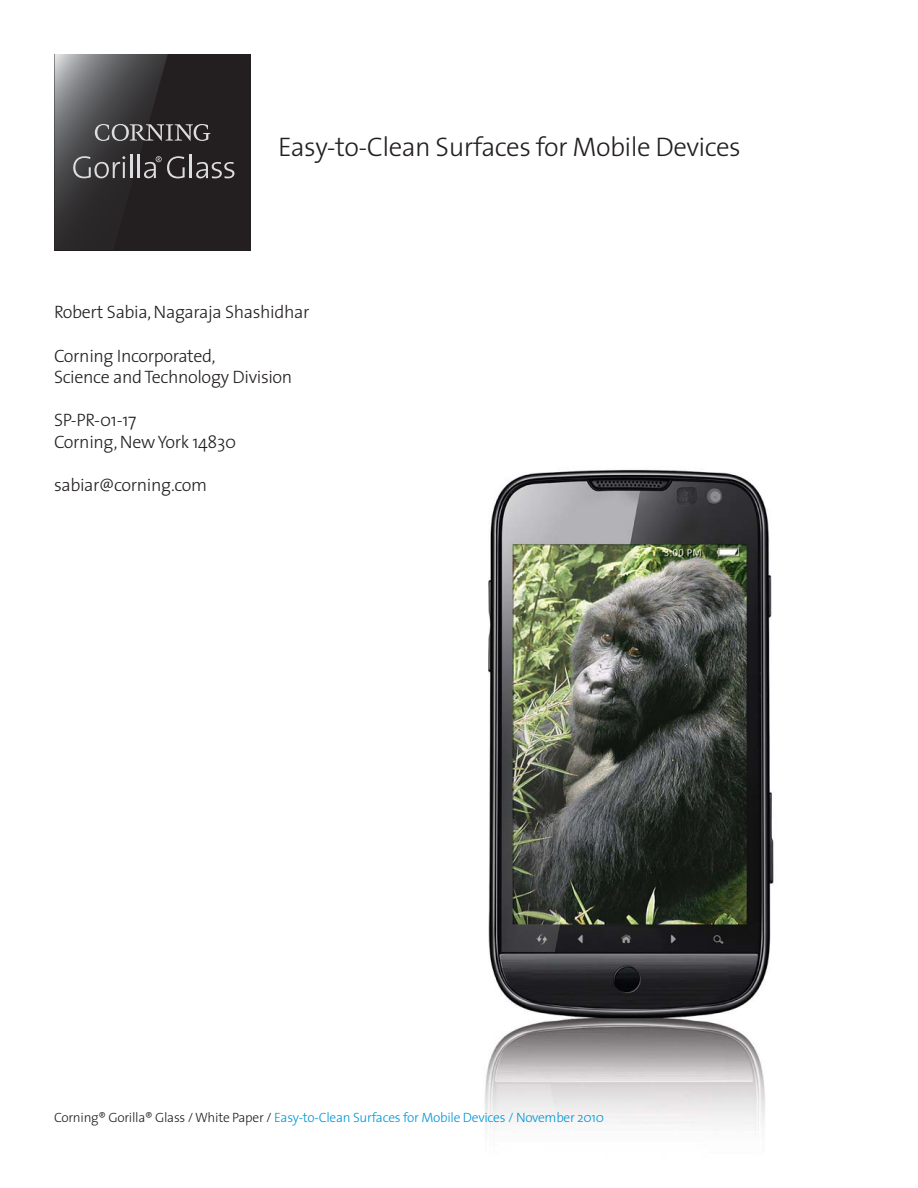
<style>
.page{position:relative;width:918px;height:1188px;background:#fff}
.page>*{position:absolute;margin:0;border:0;box-sizing:border-box;transform-origin:0 0}
.t1{font:300 27px "The Sans";letter-spacing:-.02em;color:#231f20}
.t2{font:300 18px/21.6px "The Sans";letter-spacing:-.02em;color:#231f20}
.t3{font:300 13.5px "The Sans";letter-spacing:-.02em;color:#0096d7}
.s1{color:#231f20}
</style>
<div class="page">
<img style="left:485px;top:469px;width:289px;height:660px">
<div style="left:54px;top:54px;width:196px;height:196px;background:#231f20"></div>
<svg style="left:54px;top:54px;width:180px;height:196px"></svg>
<h1 class="t1" style="left:278px;top:136px;width:464px">Easy-to-Clean Surfaces for Mobile Devices</h1>
<p class="t2" style="left:54px;top:303px;width:257px">Robert Sabia, Nagaraja Shashidhar</p>
<p class="t2" style="left:54px;top:346px;width:240px">Corning Incorporated,<br>Science and Technology Division</p>
<p class="t2" style="left:54px;top:411px;width:184px">SP-PR-01-17<br>Corning, New York 14830</p>
<p class="t2" style="left:54px;top:476px;width:155px">sabiar@corning.com</p>
<p class="t3" style="left:54px;top:1113px;width:552px"><span class="s1">Corning® Gorilla® Glass / White Paper /</span> Easy-to-Clean Surfaces for Mobile Devices / November 2010</p>
</div>
